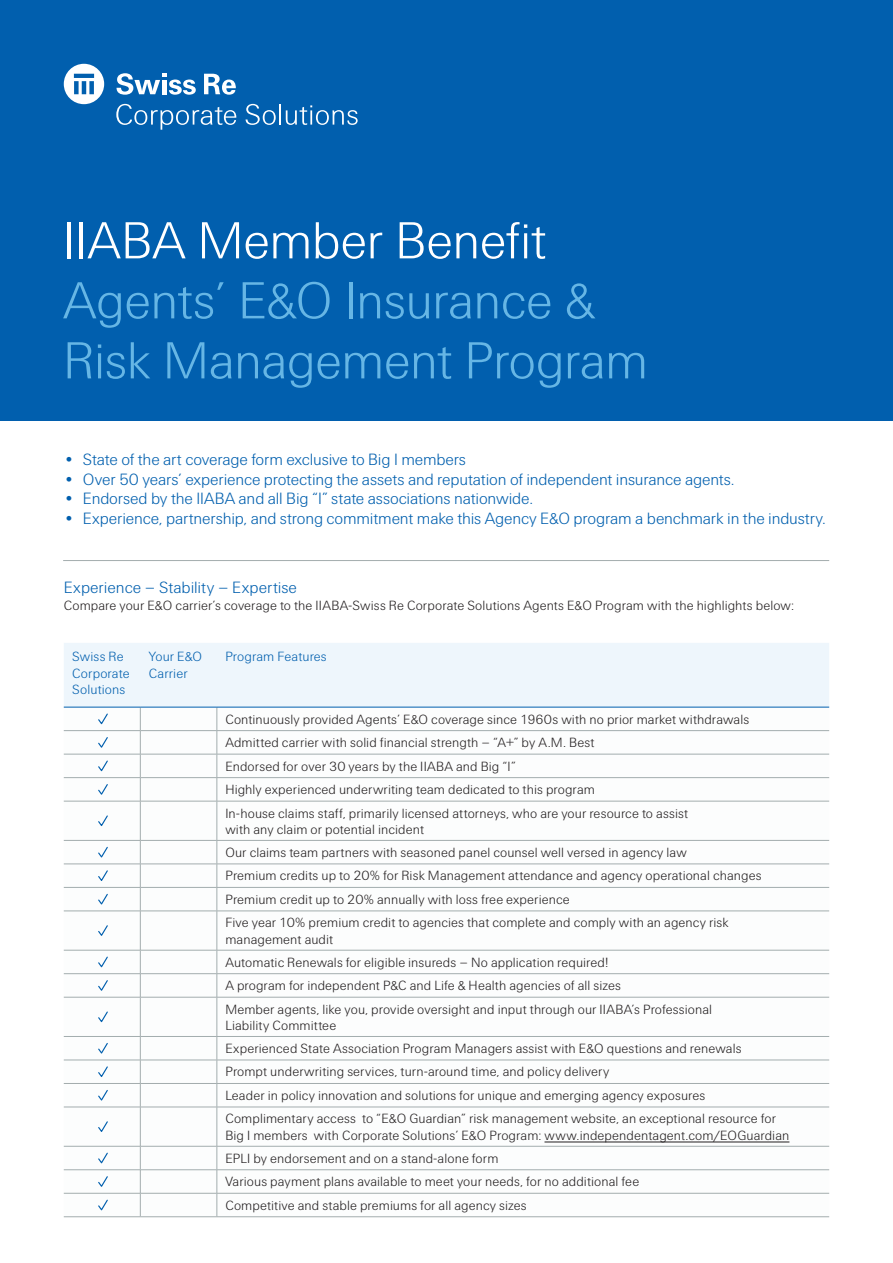
<style>
.page{position:relative;width:893px;height:1263px;background:#fff}
.page>*{position:absolute;margin:0;border:0;box-sizing:border-box;transform-origin:0 0}
.t1{font:300 52.5px/60px "Swiss Re Sans OT";letter-spacing:-.015em;color:#66b6e5}
.t2{font:300 52.5px "Swiss Re Sans OT";letter-spacing:-.01em;color:#fff}
.t3{font:300 16.5px "Swiss Re Sans OT";letter-spacing:-.01em;color:#015fae}
.t4{font:300 13.5px/23.2px "Swiss Re Sans OT";letter-spacing:.005em;color:#231f20}
.t5{font:300 13.5px/16.5px "Swiss Re Sans OT";letter-spacing:.005em;color:#015fae}
</style>
<div class="page">
<div style="left:0;top:0;width:893px;height:420px;background:#015fae"></div>
<svg style="left:116px;top:104px;width:120px;height:26px"></svg>
<svg style="left:246px;top:104px;width:30px;height:21px"></svg>
<hr style="left:279px;top:104px;width:2px;height:21px;background:#fff">
<svg style="left:286px;top:105px;width:72px;height:20px"></svg>
<svg style="left:64px;top:64px;width:40px;height:40px"></svg>
<svg style="left:116px;top:73px;width:80px;height:22px"></svg>
<svg style="left:204px;top:74px;width:32px;height:21px"></svg>
<div style="left:64px;top:643px;width:765px;height:64px;background:#eef6fc"></div>
<svg style="left:64px;top:708px;width:765px;height:508px"></svg>
<hr style="left:64px;top:730px;width:76px;height:1px;background:#a3adae">
<hr style="left:140px;top:730px;width:77px;height:1px;background:#a3adae">
<hr style="left:217px;top:730px;width:612px;height:1px;background:#a3adae">
<hr style="left:64px;top:754px;width:76px;height:1px;background:#a3adae">
<hr style="left:140px;top:754px;width:77px;height:1px;background:#a3adae">
<hr style="left:217px;top:754px;width:612px;height:1px;background:#a3adae">
<hr style="left:64px;top:777px;width:76px;height:1px;background:#a3adae">
<hr style="left:140px;top:777px;width:77px;height:1px;background:#a3adae">
<hr style="left:217px;top:777px;width:612px;height:1px;background:#a3adae">
<hr style="left:64px;top:801px;width:76px;height:1px;background:#a3adae">
<hr style="left:140px;top:801px;width:77px;height:1px;background:#a3adae">
<hr style="left:217px;top:801px;width:612px;height:1px;background:#a3adae">
<hr style="left:64px;top:840px;width:76px;height:1px;background:#a3adae">
<hr style="left:140px;top:840px;width:77px;height:1px;background:#a3adae">
<hr style="left:217px;top:840px;width:612px;height:1px;background:#a3adae">
<hr style="left:64px;top:864px;width:76px;height:1px;background:#a3adae">
<hr style="left:140px;top:864px;width:77px;height:1px;background:#a3adae">
<hr style="left:217px;top:864px;width:612px;height:1px;background:#a3adae">
<hr style="left:64px;top:887px;width:76px;height:1px;background:#a3adae">
<hr style="left:140px;top:887px;width:77px;height:1px;background:#a3adae">
<hr style="left:217px;top:887px;width:612px;height:1px;background:#a3adae">
<hr style="left:64px;top:911px;width:76px;height:1px;background:#a3adae">
<hr style="left:140px;top:911px;width:77px;height:1px;background:#a3adae">
<hr style="left:217px;top:911px;width:612px;height:1px;background:#a3adae">
<hr style="left:64px;top:950px;width:76px;height:1px;background:#a3adae">
<hr style="left:140px;top:950px;width:77px;height:1px;background:#a3adae">
<hr style="left:217px;top:950px;width:612px;height:1px;background:#a3adae">
<hr style="left:64px;top:973px;width:76px;height:1px;background:#a3adae">
<hr style="left:140px;top:973px;width:77px;height:1px;background:#a3adae">
<hr style="left:217px;top:973px;width:612px;height:1px;background:#a3adae">
<hr style="left:64px;top:997px;width:76px;height:1px;background:#a3adae">
<hr style="left:140px;top:997px;width:77px;height:1px;background:#a3adae">
<hr style="left:217px;top:997px;width:612px;height:1px;background:#a3adae">
<hr style="left:64px;top:1036px;width:76px;height:1px;background:#a3adae">
<hr style="left:140px;top:1036px;width:77px;height:1px;background:#a3adae">
<hr style="left:217px;top:1036px;width:612px;height:1px;background:#a3adae">
<hr style="left:64px;top:1060px;width:76px;height:1px;background:#a3adae">
<hr style="left:140px;top:1060px;width:77px;height:1px;background:#a3adae">
<hr style="left:217px;top:1060px;width:612px;height:1px;background:#a3adae">
<hr style="left:64px;top:1083px;width:76px;height:1px;background:#a3adae">
<hr style="left:140px;top:1083px;width:77px;height:1px;background:#a3adae">
<hr style="left:217px;top:1083px;width:612px;height:1px;background:#a3adae">
<hr style="left:64px;top:1107px;width:76px;height:1px;background:#a3adae">
<hr style="left:140px;top:1107px;width:77px;height:1px;background:#a3adae">
<hr style="left:217px;top:1107px;width:612px;height:1px;background:#a3adae">
<hr style="left:64px;top:1146px;width:76px;height:1px;background:#a3adae">
<hr style="left:140px;top:1146px;width:77px;height:1px;background:#a3adae">
<hr style="left:217px;top:1146px;width:612px;height:1px;background:#a3adae">
<hr style="left:64px;top:1169px;width:76px;height:1px;background:#a3adae">
<hr style="left:140px;top:1169px;width:77px;height:1px;background:#a3adae">
<hr style="left:217px;top:1169px;width:612px;height:1px;background:#a3adae">
<hr style="left:64px;top:1193px;width:76px;height:1px;background:#a3adae">
<hr style="left:140px;top:1193px;width:77px;height:1px;background:#a3adae">
<hr style="left:217px;top:1193px;width:612px;height:1px;background:#a3adae">
<hr style="left:64px;top:1216px;width:76px;height:1px;background:#a3adae">
<hr style="left:140px;top:1216px;width:77px;height:1px;background:#a3adae">
<hr style="left:217px;top:1216px;width:612px;height:1px;background:#a3adae">
<svg style="left:140px;top:708px;width:1px;height:93px"></svg>
<svg style="left:217px;top:708px;width:1px;height:93px"></svg>
<hr style="left:140px;top:801px;width:1px;height:39px;background:#a3adae">
<hr style="left:217px;top:801px;width:1px;height:39px;background:#a3adae">
<svg style="left:140px;top:841px;width:1px;height:70px"></svg>
<svg style="left:217px;top:841px;width:1px;height:70px"></svg>
<hr style="left:140px;top:911px;width:1px;height:39px;background:#a3adae">
<hr style="left:217px;top:911px;width:1px;height:39px;background:#a3adae">
<svg style="left:140px;top:950px;width:1px;height:47px"></svg>
<svg style="left:217px;top:950px;width:1px;height:47px"></svg>
<hr style="left:140px;top:997px;width:1px;height:39px;background:#a3adae">
<hr style="left:217px;top:997px;width:1px;height:39px;background:#a3adae">
<svg style="left:140px;top:1037px;width:1px;height:70px"></svg>
<svg style="left:217px;top:1037px;width:1px;height:70px"></svg>
<hr style="left:140px;top:1107px;width:1px;height:39px;background:#a3adae">
<hr style="left:217px;top:1107px;width:1px;height:39px;background:#a3adae">
<svg style="left:140px;top:1146px;width:1px;height:70px"></svg>
<svg style="left:217px;top:1146px;width:1px;height:70px"></svg>
<hr style="left:64px;top:707px;width:76px;height:1px;background:#015fae">
<hr style="left:140px;top:707px;width:77px;height:1px;background:#015fae">
<hr style="left:217px;top:707px;width:612px;height:1px;background:#015fae">
<svg style="left:97px;top:712px;width:12px;height:14px"></svg>
<svg style="left:97px;top:736px;width:12px;height:13px"></svg>
<svg style="left:97px;top:759px;width:12px;height:14px"></svg>
<svg style="left:97px;top:783px;width:12px;height:13px"></svg>
<svg style="left:97px;top:814px;width:12px;height:14px"></svg>
<svg style="left:97px;top:846px;width:12px;height:13px"></svg>
<svg style="left:97px;top:869px;width:12px;height:13px"></svg>
<svg style="left:97px;top:893px;width:12px;height:13px"></svg>
<svg style="left:97px;top:924px;width:12px;height:13px"></svg>
<svg style="left:97px;top:955px;width:12px;height:14px"></svg>
<svg style="left:97px;top:979px;width:12px;height:13px"></svg>
<svg style="left:97px;top:1010px;width:12px;height:14px"></svg>
<svg style="left:97px;top:1042px;width:12px;height:13px"></svg>
<svg style="left:97px;top:1065px;width:12px;height:14px"></svg>
<svg style="left:97px;top:1089px;width:12px;height:13px"></svg>
<svg style="left:97px;top:1120px;width:12px;height:13px"></svg>
<hr style="left:544px;top:1142px;width:245px;height:1px;background:#231f20">
<svg style="left:97px;top:1151px;width:12px;height:14px"></svg>
<svg style="left:97px;top:1175px;width:12px;height:13px"></svg>
<svg style="left:97px;top:1198px;width:12px;height:14px"></svg>
<hr style="left:63px;top:560px;width:766px;height:1px;background:#a3adae">
<h1 class="t2" style="left:63px;top:210px;width:485px">IIABA Member Benefit</h1>
<h1 class="t1" style="left:63px;top:271px;width:587px">Agents’ E&amp;O Insurance &amp;<br>Risk Management Program</h1>
<p class="t3" style="left:64px;top:450px;width:404px">• State of the art coverage form exclusive to Big I members</p>
<p class="t3" style="left:64px;top:470px;width:672px">• Over 50 years’ experience protecting the assets and reputation of independent insurance agents.</p>
<p class="t3" style="left:64px;top:489px;width:471px">• Endorsed by the IIABA and all Big “I” state associations nationwide.</p>
<p class="t3" style="left:64px;top:509px;width:764px">• Experience, partnership, and strong commitment make this Agency E&amp;O program a benchmark in the industry.</p>
<p class="t3" style="left:64px;top:578px;width:235px">Experience – Stability – Expertise</p>
<p class="t4" style="left:64px;top:594px;width:732px">Compare your E&amp;O carrier’s coverage to the IIABA-Swiss Re Corporate Solutions Agents E&amp;O Program with the highlights below:</p>
<p class="t5" style="left:72px;top:649px;width:59px">Swiss Re<br>Corporate<br>Solutions</p>
<p class="t5" style="left:149px;top:649px;width:55px">Your E&amp;O<br>Carrier</p>
<p class="t5" style="left:225px;top:649px;width:103px">Program Features</p>
<p class="t4" style="left:225px;top:707px;width:525px">Continuously provided Agents’ E&amp;O coverage since 1960s with no prior market withdrawals Admitted carrier with solid financial strength – “A+” by A.M. Best<br>Endorsed for over 30 years by the IIABA and Big “I”<br>Highly experienced underwriting team dedicated to this program<br>In-house claims staff, primarily licensed attorneys, who are your resource to assist</p>
<p class="t4" style="left:225px;top:818px;width:538px">with any claim or potential incident<br>Our claims team partners with seasoned panel counsel well versed in agency law<br>Premium credits up to 20% for Risk Management attendance and agency operational changes Premium credit up to 20% annually with loss free experience<br>Five year 10% premium credit to agencies that complete and comply with an agency risk</p>
<p class="t4" style="left:225px;top:928px;width:488px">management audit<br>Automatic Renewals for eligible insureds – No application required!<br>A program for independent P&amp;C and Life &amp; Health agencies of all sizes<br>Member agents, like you, provide oversight and input through our IIABA’s Professional</p>
<p class="t4" style="left:225px;top:1014px;width:552px">Liability Committee<br>Experienced State Association Program Managers assist with E&amp;O questions and renewals Prompt underwriting services, turn-around time, and policy delivery<br>Leader in policy innovation and solutions for unique and emerging agency exposures Complimentary access to “E&amp;O Guardian” risk management website, an exceptional resource for</p>
<p class="t4" style="left:225px;top:1124px;width:565px">Big I members with Corporate Solutions’ E&amp;O Program: www.independentagent.com/EOGuardian EPLI by endorsement and on a stand-alone form<br>Various payment plans available to meet your needs, for no additional fee<br>Competitive and stable premiums for all agency sizes</p>
</div>
